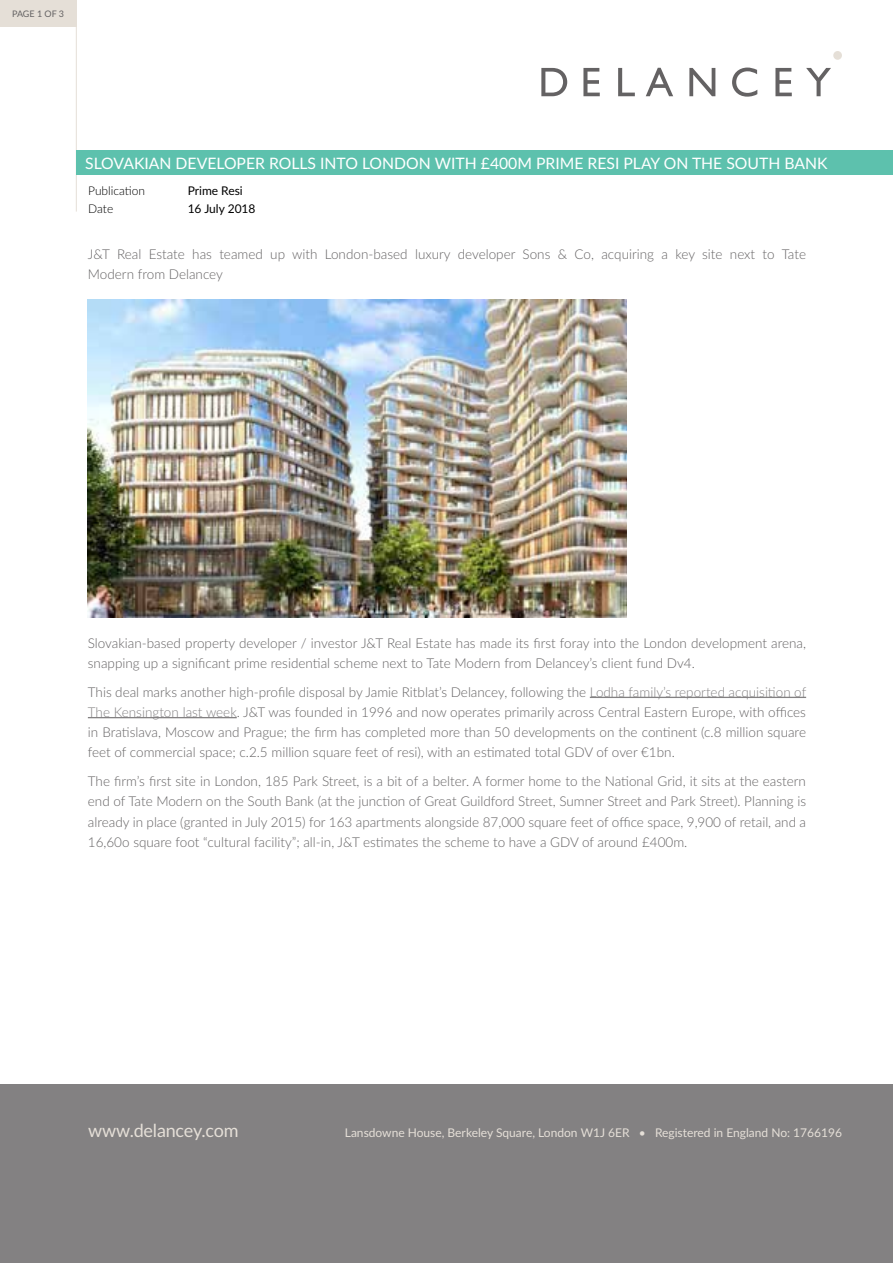
<style>
.page{position:relative;width:893px;height:1263px;background:#fff}
.page>*{position:absolute;margin:0;border:0;box-sizing:border-box;transform-origin:0 0}
.t1{font:18px "Lato";letter-spacing:-.01em;color:#e5dfd7}
.t2{font:15.75px "Lato";color:#fff}
.t3{font:300 13.5px/20.2px "Lato";color:#646263}
.t4{font:12px "Lato";color:#e5dfd7}
.t5{font:12px "Lato";color:#000}
.t6{font:300 12px "Lato";color:#000}
.t7{font:9px "Lato";letter-spacing:-.01em;color:#646263}
.s1{color:#838182}
</style>
<div class="page">
<div style="left:0;top:1084px;width:893px;height:179px;background:#838182"></div>
<div style="left:833px;top:51px;width:9px;height:9px;background:#e5dfd7;border-radius:50%"></div>
<svg style="left:541px;top:68px;width:26px;height:28px"></svg>
<svg style="left:583px;top:68px;width:17px;height:28px"></svg>
<svg style="left:618px;top:68px;width:17px;height:28px"></svg>
<svg style="left:646px;top:68px;width:27px;height:28px"></svg>
<svg style="left:689px;top:68px;width:26px;height:28px"></svg>
<svg style="left:732px;top:68px;width:25px;height:29px"></svg>
<svg style="left:775px;top:68px;width:17px;height:28px"></svg>
<svg style="left:806px;top:68px;width:25px;height:28px"></svg>
<hr style="left:76px;top:0;width:1px;height:212px;background:#e5dfd7">
<div style="left:77px;top:151px;width:816px;height:24px;background:#5dc1ad"></div>
<div style="left:0;top:0;width:76px;height:27px;background:#e5dfd7"></div>
<img style="left:88px;top:300px;width:539px;height:318px">
<hr style="left:590px;top:697px;width:216px;height:1px;background:#838182">
<hr style="left:88px;top:717px;width:149px;height:1px;background:#838182">
<p class="t7" style="left:12px;top:7px;width:54px">PAGE 1 OF 3</p>
<p class="t2" style="left:85px;top:152px;width:744px">SLOVAKIAN DEVELOPER ROLLS INTO LONDON WITH £400M PRIME RESI PLAY ON THE SOUTH BANK</p>
<p class="t6" style="left:88px;top:183px;width:59px">Publication</p>
<p class="t5" style="left:188px;top:182px;width:57px">Prime Resi</p>
<p class="t6" style="left:88px;top:201px;width:27px">Date</p>
<p class="t5" style="left:188px;top:200px;width:69px">16 July 2018</p>
<p class="t3" style="left:88px;top:244px;width:720px">J&amp;T Real Estate has teamed up with London-based luxury developer Sons &amp; Co, acquiring a key site next to Tate<br>Modern from Delancey</p>
<p class="t3" style="left:88px;top:632px;width:720px">Slovakian-based property developer / investor J&amp;T Real Estate has made its first foray into the London development arena, snapping up a significant prime residential scheme next to Tate Modern from Delancey’s client fund Dv4.</p>
<p class="t3" style="left:88px;top:681px;width:720px;text-align:justify">This deal marks another high-profile disposal by Jamie Ritblat’s Delancey, following the <span class="s1">Lodha family’s reported acquisition of The Kensington last week</span>. J&amp;T was founded in 1996 and now operates primarily across Central Eastern Europe, with offices in Bratislava, Moscow and Prague; the firm has completed more than 50 developments on the continent (c.8 million square feet of commercial space; c.2.5 million square feet of resi), with an estimated total GDV of over €1bn.</p>
<p class="t3" style="left:88px;top:771px;width:720px;text-align:justify">The firm’s first site in London, 185 Park Street, is a bit of a belter. A former home to the National Grid, it sits at the eastern end of Tate Modern on the South Bank (at the junction of Great Guildford Street, Sumner Street and Park Street). Planning is already in place (granted in July 2015) for 163 apartments alongside 87,000 square feet of office space, 9,900 of retail, and a 16,60o square foot “cultural facility”; all-in, J&amp;T estimates the scheme to have a GDV of around £400m.</p>
<h1 class="t1" style="left:88px;top:1118px;width:152px">www.delancey.com</h1>
<p class="t4" style="left:345px;top:1124px;width:499px">Lansdowne House, Berkeley Square, London W1J 6ER • Registered in England No: 1766196</p>
<h1 class="t1" style="left:204px;top:1118px;width:6px">.</h1>
</div>
